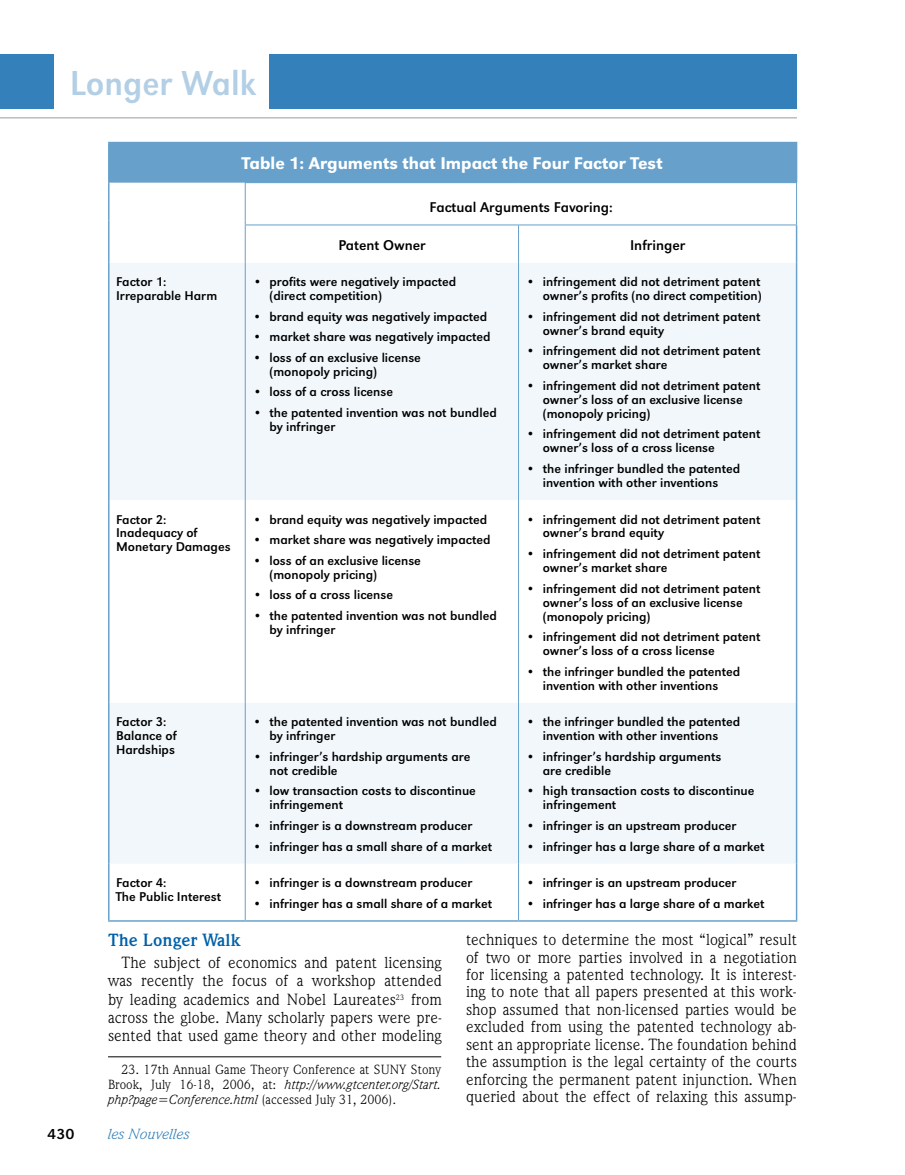
<style>
.page{position:relative;width:905px;height:1175px;background:#fff}
.page>*{position:absolute;margin:0;border:0;box-sizing:border-box;transform-origin:0 0}
.t1{font:36px "URW Grotesk T Regu Narr";color:#b3cfe5}
.t2{font:700 18px "Weidemann IT Cby BT";color:#0060a9}
.t3{font:500 17.7px "URW Grotesk T";color:#fff}
.t4{font:16.5px/17.5px "Weidemann IT Cby BT";color:#000;text-align:justify}
.t5{font:italic 15px "Weidemann IT Cby BT";color:#3380ba;scale:1.08 1}
.t6{font:15px "URW Grotesk T";color:#000;scale:1.08 1}
.t7{font:14.7px "URW Grotesk T";color:#000}
.t8{font:13.5px/15px "Weidemann IT Cby BT";color:#000;text-align:justify}
.t9{font:13.2px/14px "URW Grotesk T";color:#000}
.s1{font-style:italic}
</style>
<div class="page">
<hr style="left:0;top:117px;width:796px;height:1px;background:#bcbdbf">
<div style="left:0;top:54px;width:54px;height:54px;background:#3380ba"></div>
<div style="left:269px;top:54px;width:527px;height:54px;background:#3380ba"></div>
<div style="left:109px;top:142px;width:687px;height:41px;background:#66a0cb"></div>
<svg style="left:109px;top:263px;width:686px;height:600px;fill:#f2f7fb"></svg>
<hr style="left:108px;top:142px;width:137px;height:1px;background:#66a0cb">
<hr style="left:108px;top:143px;width:1px;height:40px;background:#66a0cb">
<hr style="left:518px;top:142px;width:279px;height:1px;background:#66a0cb">
<hr style="left:795px;top:143px;width:2px;height:39px;background:#66a0cb">
<hr style="left:108px;top:183px;width:1px;height:37px;background:#66a0cb">
<hr style="left:108px;top:225px;width:1px;height:38px;background:#66a0cb">
<hr style="left:795px;top:225px;width:2px;height:38px;background:#66a0cb">
<hr style="left:108px;top:263px;width:1px;height:237px;background:#66a0cb">
<hr style="left:795px;top:263px;width:2px;height:237px;background:#66a0cb">
<hr style="left:108px;top:500px;width:1px;height:203px;background:#66a0cb">
<hr style="left:795px;top:500px;width:2px;height:203px;background:#66a0cb">
<hr style="left:108px;top:703px;width:1px;height:160px;background:#66a0cb">
<hr style="left:795px;top:703px;width:2px;height:160px;background:#66a0cb">
<hr style="left:108px;top:863px;width:1px;height:57px;background:#66a0cb">
<hr style="left:795px;top:863px;width:2px;height:57px;background:#66a0cb">
<hr style="left:108px;top:920px;width:137px;height:1px;background:#66a0cb">
<hr style="left:245px;top:920px;width:273px;height:1px;background:#66a0cb">
<hr style="left:518px;top:920px;width:279px;height:1px;background:#66a0cb">
<hr style="left:245px;top:225px;width:1px;height:38px;background:#66a0cb">
<hr style="left:518px;top:225px;width:1px;height:38px;background:#66a0cb">
<hr style="left:245px;top:263px;width:1px;height:237px;background:#66a0cb">
<hr style="left:518px;top:263px;width:1px;height:237px;background:#66a0cb">
<hr style="left:245px;top:500px;width:1px;height:203px;background:#66a0cb">
<hr style="left:518px;top:500px;width:1px;height:203px;background:#66a0cb">
<hr style="left:245px;top:703px;width:1px;height:160px;background:#66a0cb">
<hr style="left:518px;top:703px;width:1px;height:160px;background:#66a0cb">
<hr style="left:245px;top:863px;width:1px;height:57px;background:#66a0cb">
<hr style="left:518px;top:863px;width:1px;height:57px;background:#66a0cb">
<hr style="left:245px;top:183px;width:1px;height:37px;background:#66a0cb">
<hr style="left:518px;top:182px;width:279px;height:1px;background:#66a0cb">
<hr style="left:796px;top:183px;width:1px;height:37px;background:#66a0cb">
<hr style="left:245px;top:224px;width:273px;height:1px;background:#66a0cb">
<hr style="left:518px;top:224px;width:279px;height:1px;background:#66a0cb">
<hr style="left:108px;top:1056px;width:333px;height:1px;background:#000">
<h1 class="t1" style="left:70px;top:63px;width:188px">Longer Walk</h1>
<h3 class="t3" style="left:242px;top:153px;width:422px">Table 1: Arguments that Impact the Four Factor Test</h3>
<p class="t7" style="left:429px;top:198px;width:185px">Factual Arguments Favoring:</p>
<p class="t7" style="left:338px;top:236px;width:89px">Patent Owner</p>
<p class="t7" style="left:630px;top:236px;width:57px">Infringer</p>
<p class="t9" style="left:116px;top:275px;width:103px">Factor 1:<br>Irreparable Harm</p>
<p class="t9" style="left:269px;top:275px;width:188px;text-indent:-16px">• profits were negatively impacted (direct competition)</p>
<p class="t9" style="left:253px;top:309px;width:236px">• brand equity was negatively impacted</p>
<p class="t9" style="left:253px;top:330px;width:239px">• market share was negatively impacted</p>
<p class="t9" style="left:269px;top:350px;width:153px;text-indent:-16px">• loss of an exclusive license (monopoly pricing)</p>
<p class="t9" style="left:253px;top:385px;width:142px">• loss of a cross license</p>
<p class="t9" style="left:269px;top:405px;width:229px;text-indent:-16px">• the patented invention was not bundled by infringer</p>
<p class="t9" style="left:116px;top:512px;width:116px">Factor 2:<br>Inadequacy of<br>Monetary Damages</p>
<p class="t9" style="left:253px;top:512px;width:236px">• brand equity was negatively impacted</p>
<p class="t9" style="left:253px;top:532px;width:239px">• market share was negatively impacted</p>
<p class="t9" style="left:269px;top:553px;width:153px;text-indent:-16px">• loss of an exclusive license (monopoly pricing)</p>
<p class="t9" style="left:253px;top:588px;width:142px">• loss of a cross license</p>
<p class="t9" style="left:269px;top:608px;width:229px;text-indent:-16px">• the patented invention was not bundled by infringer</p>
<p class="t9" style="left:116px;top:715px;width:62px">Factor 3:<br>Balance of<br>Hardships</p>
<p class="t9" style="left:269px;top:715px;width:229px;text-indent:-16px">• the patented invention was not bundled by infringer</p>
<p class="t9" style="left:269px;top:749px;width:202px;text-indent:-16px">• infringer’s hardship arguments are not credible</p>
<p class="t9" style="left:269px;top:784px;width:208px;text-indent:-16px">• low transaction costs to discontinue infringement</p>
<p class="t9" style="left:253px;top:818px;width:221px">• infringer is a downstream producer</p>
<p class="t9" style="left:253px;top:839px;width:241px">• infringer has a small share of a market</p>
<p class="t9" style="left:116px;top:875px;width:107px">Factor 4:<br>The Public Interest</p>
<p class="t9" style="left:253px;top:875px;width:221px">• infringer is a downstream producer</p>
<p class="t9" style="left:253px;top:896px;width:241px">• infringer has a small share of a market</p>
<p class="t9" style="left:526px;top:275px;width:237px;text-align:right">• infringement did not detriment patent owner’s profits (no direct competition)</p>
<p class="t9" style="left:543px;top:309px;width:219px;text-indent:-17px">• infringement did not detriment patent owner’s brand equity</p>
<p class="t9" style="left:543px;top:344px;width:219px;text-indent:-17px">• infringement did not detriment patent owner’s market share</p>
<p class="t9" style="left:543px;top:378px;width:219px;text-indent:-17px">• infringement did not detriment patent owner’s loss of an exclusive license (monopoly pricing)</p>
<p class="t9" style="left:543px;top:427px;width:219px;text-indent:-16px">• infringement did not detriment patent owner’s loss of a cross license</p>
<p class="t9" style="left:526px;top:461px;width:215px;text-align:center">• the infringer bundled the patented invention with other inventions</p>
<p class="t9" style="left:543px;top:512px;width:219px;text-indent:-17px">• infringement did not detriment patent owner’s brand equity</p>
<p class="t9" style="left:543px;top:546px;width:219px;text-indent:-17px">• infringement did not detriment patent owner’s market share</p>
<p class="t9" style="left:543px;top:581px;width:219px;text-indent:-17px">• infringement did not detriment patent owner’s loss of an exclusive license (monopoly pricing)</p>
<p class="t9" style="left:543px;top:629px;width:219px;text-indent:-16px">• infringement did not detriment patent owner’s loss of a cross license</p>
<p class="t9" style="left:526px;top:664px;width:215px;text-align:center">• the infringer bundled the patented invention with other inventions</p>
<p class="t9" style="left:526px;top:715px;width:215px;text-align:center">• the infringer bundled the patented invention with other inventions</p>
<p class="t9" style="left:543px;top:749px;width:180px;text-indent:-17px">• infringer’s hardship arguments are credible</p>
<p class="t9" style="left:543px;top:784px;width:213px;text-indent:-17px">• high transaction costs to discontinue infringement</p>
<p class="t9" style="left:526px;top:818px;width:211px">• infringer is an upstream producer</p>
<p class="t9" style="left:526px;top:839px;width:240px">• infringer has a large share of a market</p>
<p class="t9" style="left:526px;top:875px;width:211px">• infringer is an upstream producer</p>
<p class="t9" style="left:526px;top:896px;width:240px">• infringer has a large share of a market</p>
<h2 class="t2" style="left:108px;top:929px;width:134px">The Longer Walk</h2>
<p class="t4" style="left:108px;top:953px;width:335px;line-height:18.1px;text-indent:14px">The subject of economics and patent licensing was recently the focus of a workshop attended by leading academics and Nobel Laureates<sup>23</sup> from across the globe. Many scholarly papers were pre&shy;sented that used game theory and other modeling</p>
<p class="t8" style="left:108px;top:1061px;width:334px;text-indent:14px">23. 17th Annual Game Theory Conference at SUNY Stony Brook, July 16-18, 2006, at: <span class="s1">http://www.gtcenter.org/Start. php?page=Conference.html</span> (accessed July 31, 2006).</p>
<p class="t6" style="left:47px;top:1125px;width:27px">430</p>
<p class="t5" style="left:108px;top:1125px;width:77px">les Nouvelles</p>
<p class="t4" style="left:466px;top:929px;width:332px">techniques to determine the most “logical” result of two or more parties involved in a negotiation for licensing a patented technology. It is interest&shy;ing to note that all papers presented at this work&shy;shop assumed that non-licensed parties would be excluded from using the patented technology ab&shy;sent an appropriate license. The foundation behind the assumption is the legal certainty of the courts enforcing the permanent patent injunction. When queried about the effect of relaxing this assump-</p>
</div>
